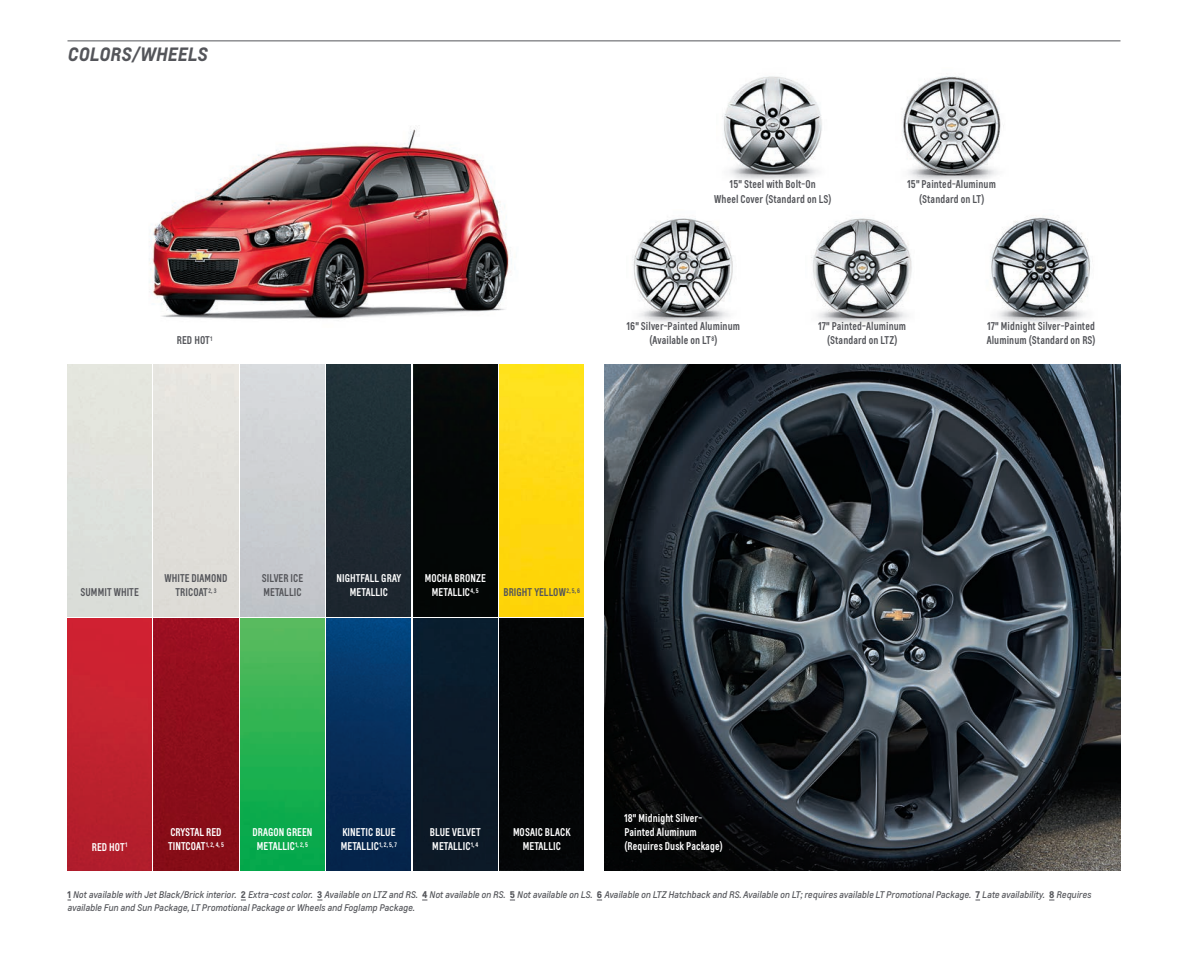
<style>
.page{position:relative;width:1188px;height:972px;background:#fff}
.page>*{position:absolute;margin:0;border:0;box-sizing:border-box;transform-origin:0 0}
.t1{font:italic 700 18px "Louis";color:#54555a}
.t2{font:600 condensed 10.5px/14.2px "Louis";letter-spacing:.01em;color:#54555a;text-align:center}
.t3{font:600 condensed 10.5px/14.2px "Louis";letter-spacing:.01em;color:#fff}
.t4{font:italic 9px/13.5px "Louis";letter-spacing:-.005em;color:#54555a}
.s1{font-weight:700;font-style:normal}
</style>
<div class="page">
<img style="left:990px;top:216px;width:103px;height:107px">
<img style="left:149px;top:128px;width:363px;height:192px">
<img style="left:604px;top:364px;width:516px;height:507px">
<img style="left:811px;top:218px;width:101px;height:106px">
<img style="left:633px;top:218px;width:100px;height:106px">
<img style="left:902px;top:76px;width:99px;height:105px">
<img style="left:722px;top:76px;width:100px;height:104px">
<div style="left:500px;top:619px;width:84px;height:252px;background:#040506"></div>
<div style="left:413px;top:619px;width:84px;height:252px;background:#0c1a28"></div>
<img style="left:327px;top:619px;width:84px;height:252px">
<img style="left:240px;top:619px;width:85px;height:252px">
<img style="left:154px;top:619px;width:84px;height:252px">
<img style="left:68px;top:619px;width:84px;height:252px">
<img style="left:500px;top:364px;width:84px;height:253px">
<div style="left:413px;top:364px;width:84px;height:252px;background:#040707"></div>
<div style="left:327px;top:364px;width:84px;height:252px;background:#1f2c33"></div>
<hr style="left:68px;top:40px;width:1052px;height:1px;background:#54555a">
<h1 class="t1" style="left:68px;top:42px;width:142px">COLORS/WHEELS</h1>
<p class="t2" style="left:177px;top:333px;width:37px">RED HOT<sup>1</sup></p>
<p class="t2" style="left:714px;top:177px;width:119px">15" Steel with Bolt-On<br>Wheel Cover (Standard on LS)</p>
<p class="t2" style="left:908px;top:177px;width:90px">15" Painted-Aluminum (Standard on LT)</p>
<p class="t2" style="left:627px;top:319px;width:115px">16" Silver-Painted Aluminum (Available on LT<sup>8</sup>)</p>
<p class="t2" style="left:818px;top:319px;width:89px">17" Painted-Aluminum (Standard on LTZ)</p>
<p class="t2" style="left:987px;top:319px;width:110px;text-align:left">17" Midnight Silver-Painted<br>Aluminum (Standard on RS)</p>
<p class="t2" style="left:164px;top:571px;width:65px">WHITE DIAMOND<br>TRICOAT<sup>2,</sup> <sup>3</sup></p>
<p class="t2" style="left:262px;top:571px;width:43px">SILVER ICE</p>
<p class="t2" style="left:80px;top:585px;width:60px">SUMMIT WHITE</p>
<p class="t2" style="left:263px;top:585px;width:40px">METALLIC</p>
<p class="t3" style="left:336px;top:571px;width:66px;text-align:center">NIGHTFALL GRAY<br>METALLIC</p>
<p class="t3" style="left:425px;top:571px;width:63px;text-align:center">MOCHA BRONZE<br>METALLIC<sup>4,</sup> <sup>5</sup></p>
<p class="t2" style="left:503px;top:585px;width:78px">BRIGHT YELLOW<sup>2,</sup> <sup>5,</sup> <sup>6</sup></p>
<p class="t3" style="left:92px;top:839px;width:37px">RED HOT<sup>1</sup></p>
<p class="t3" style="left:168px;top:825px;width:57px">CRYSTAL RED<br>TINTCOAT<sup>1,</sup> <sup>2,</sup> <sup>4,</sup> <sup>5</sup></p>
<p class="t3" style="left:252px;top:825px;width:62px;text-align:center">DRAGON GREEN<br>METALLIC<sup>1,</sup> <sup>2,</sup> <sup>5</sup></p>
<p class="t3" style="left:341px;top:825px;width:58px">KINETIC BLUE<br>METALLIC<sup>1,</sup> <sup>2,</sup> <sup>5,</sup> <sup>7</sup></p>
<p class="t3" style="left:430px;top:825px;width:52px">BLUE VELVET<br>METALLIC<sup>1,</sup> <sup>4</sup></p>
<p class="t3" style="left:513px;top:825px;width:59px;text-align:center">MOSAIC BLACK<br>METALLIC</p>
<p class="t3" style="left:624px;top:811px;width:100px">18" Midnight Silver-<br>Painted Aluminum (Requires Dusk Package)</p>
<p class="t4" style="left:68px;top:888px;width:1025px"><span class="s1">1</span> Not available with Jet Black/Brick interior. <span class="s1">2</span> Extra-cost color. <span class="s1">3</span> Available on LTZ and RS. <span class="s1">4</span> Not available on RS. <span class="s1">5</span> Not available on LS. <span class="s1">6</span> Available on LTZ Hatchback and RS. Available on LT; requires available LT Promotional Package. <span class="s1">7</span> Late availability. <span class="s1">8</span> Requires available Fun and Sun Package, LT Promotional Package or Wheels and Foglamp Package.</p>
</div>
